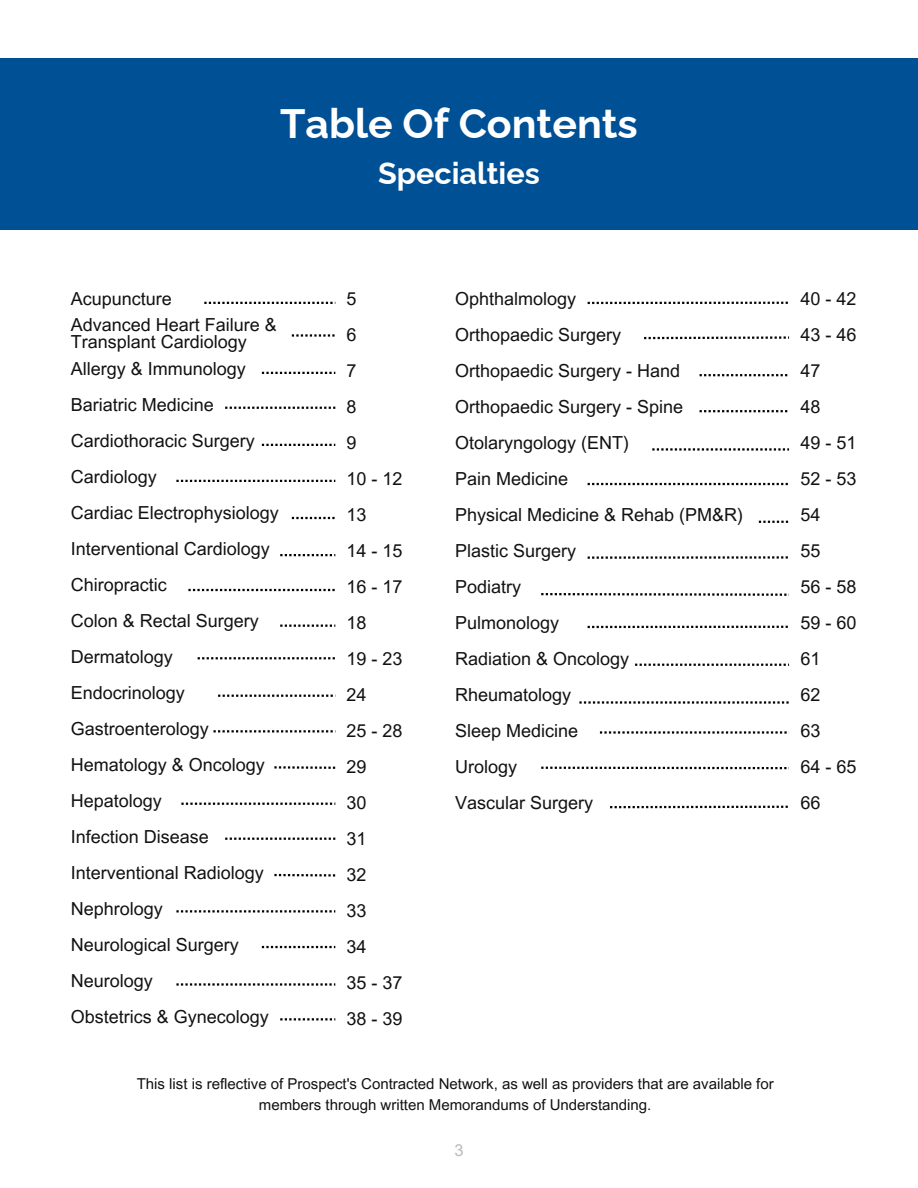
<style>
.page{position:relative;width:918px;height:1188px;background:#fff}
.page>*{position:absolute;margin:0;border:0;box-sizing:border-box;transform-origin:0 0}
.t1{font:700 41.1px "Raleway";color:#fff}
.t2{font:700 30.6px "Raleway";color:#fff}
.t3{font:18px/36px "Arial MT Pro";color:#111}
.t4{font:16.5px "Arial";color:#bababa}
.t5{font:15px/20.2px "Arial MT Pro";color:#111;text-align:center}
</style>
<div class="page">
<svg style="left:292px;top:334px;width:43px;height:3px"></svg>
<svg style="left:262px;top:372px;width:73px;height:2px"></svg>
<svg style="left:225px;top:407px;width:110px;height:2px"></svg>
<svg style="left:262px;top:444px;width:73px;height:2px"></svg>
<svg style="left:176px;top:480px;width:159px;height:2px"></svg>
<svg style="left:292px;top:517px;width:43px;height:2px"></svg>
<svg style="left:280px;top:554px;width:55px;height:2px"></svg>
<svg style="left:198px;top:657px;width:137px;height:2px"></svg>
<svg style="left:218px;top:695px;width:118px;height:2px"></svg>
<svg style="left:214px;top:730px;width:122px;height:2px"></svg>
<svg style="left:274px;top:766px;width:61px;height:3px"></svg>
<svg style="left:181px;top:803px;width:154px;height:2px"></svg>
<svg style="left:225px;top:838px;width:110px;height:2px"></svg>
<svg style="left:274px;top:874px;width:61px;height:3px"></svg>
<svg style="left:176px;top:910px;width:159px;height:3px"></svg>
<svg style="left:262px;top:946px;width:73px;height:2px"></svg>
<svg style="left:176px;top:983px;width:159px;height:3px"></svg>
<svg style="left:280px;top:1018px;width:55px;height:2px"></svg>
<svg style="left:644px;top:336px;width:145px;height:3px"></svg>
<svg style="left:700px;top:410px;width:87px;height:2px"></svg>
<svg style="left:652px;top:448px;width:137px;height:3px"></svg>
<svg style="left:588px;top:483px;width:200px;height:2px"></svg>
<svg style="left:759px;top:521px;width:29px;height:2px"></svg>
<svg style="left:588px;top:556px;width:200px;height:3px"></svg>
<svg style="left:541px;top:593px;width:249px;height:3px"></svg>
<svg style="left:579px;top:701px;width:210px;height:3px"></svg>
<svg style="left:610px;top:806px;width:178px;height:2px"></svg>
<div style="left:0;top:58px;width:918px;height:171px;background:#005096"></div>
<svg style="left:204px;top:302px;width:132px;height:2px"></svg>
<svg style="left:188px;top:589px;width:147px;height:2px"></svg>
<svg style="left:280px;top:625px;width:55px;height:2px"></svg>
<svg style="left:588px;top:302px;width:200px;height:2px"></svg>
<svg style="left:700px;top:374px;width:87px;height:2px"></svg>
<svg style="left:588px;top:626px;width:200px;height:2px"></svg>
<svg style="left:541px;top:767px;width:248px;height:2px"></svg>
<svg style="left:635px;top:664px;width:154px;height:2px"></svg>
<svg style="left:600px;top:731px;width:189px;height:3px"></svg>
<h2 class="t1" style="left:280px;top:100px;width:359px">Table Of Contents</h2>
<h2 class="t2" style="left:378px;top:156px;width:163px">Specialties</h2>
<h1 class="t3" style="left:71px;top:289px;width:207px;line-height:25.8px">Acupuncture<br>Advanced Heart Failure &amp;</h1>
<h1 class="t3" style="left:71px;top:331px;width:177px;line-height:27px">Transplant Cardiology<br>Allergy &amp; Immunology</h1>
<h1 class="t3" style="left:71px;top:389px;width:209px">Bariatric Medicine<br>Cardiothoracic Surgery<br>Cardiology<br>Cardiac Electrophysiology<br>Interventional Cardiology<br>Chiropractic<br>Colon &amp; Rectal Surgery<br>Dermatology<br>Endocrinology<br>Gastroenterology<br>Hematology &amp; Oncology<br>Hepatology<br>Infection Disease<br>Interventional Radiology<br>Nephrology<br>Neurological Surgery<br>Neurology<br>Obstetrics &amp; Gynecology</h1>
<h2 class="t3" style="left:455px;top:283px;width:289px">Ophthalmology<br>Orthopaedic Surgery<br>Orthopaedic Surgery - Hand<br>Orthopaedic Surgery - Spine<br>Otolaryngology (ENT)<br>Pain Medicine<br>Physical Medicine &amp; Rehab (PM&amp;R)<br>Plastic Surgery<br>Podiatry<br>Pulmonology<br>Radiation &amp; Oncology<br>Rheumatology<br>Sleep Medicine<br>Urology<br>Vascular Surgery</h2>
<h2 class="t3" style="left:347px;top:283px;width:57px">5<br>6<br>7<br>8<br>9<br>10 - 12<br>13<br>14 - 15<br>16 - 17<br>18<br>19 - 23<br>24<br>25 - 28<br>29<br>30<br>31<br>32<br>33<br>34<br>35 - 37<br>38 - 39</h2>
<h2 class="t3" style="left:801px;top:283px;width:57px">40 - 42<br>43 - 46<br>47<br>48<br>49 - 51<br>52 - 53<br>54<br>55<br>56 - 58<br>59 - 60<br>61<br>62<br>63<br>64 - 65<br>66</h2>
<p class="t5" style="left:137px;top:1076px;width:638px">This list is reflective of Prospect's Contracted Network, as well as providers that are available for members through written Memorandums of Understanding.</p>
<p class="t4" style="left:454px;top:1141px;width:11px">3</p>
</div>
